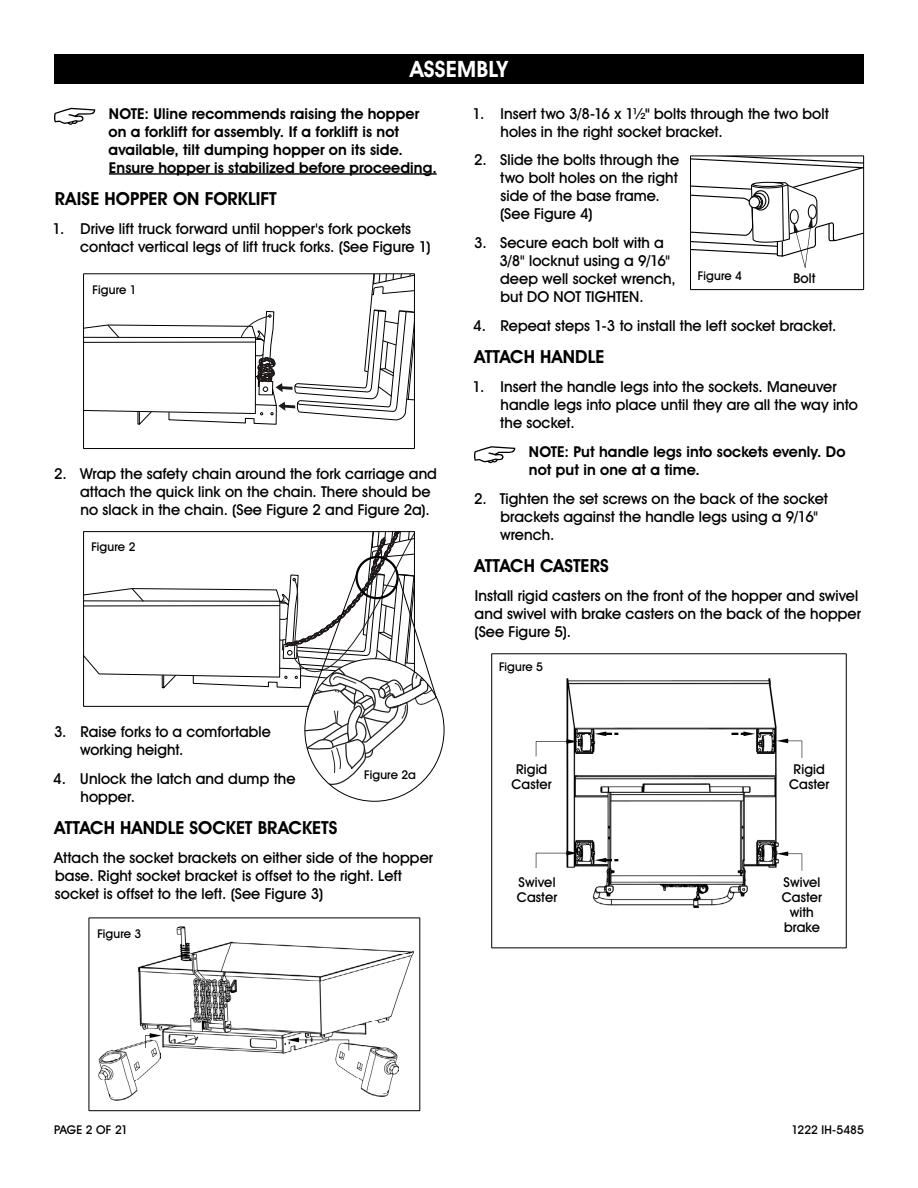
<style>
.page{position:relative;width:918px;height:1188px;background:#fff}
.page>*{position:absolute;margin:0;border:0;box-sizing:border-box;transform-origin:0 0}
.t1{font:700 22.5px "Uline Two Knine";letter-spacing:.01em;color:#fff}
.t2{font:700 18px "Uline Two Knine";letter-spacing:.005em;color:#000}
.t3{font:15px/18px "Uline Two Knine";letter-spacing:.005em;color:#000}
.t4{font:700 15px/18px "Uline Two Knine";letter-spacing:.005em;color:#000}
.t5{font:13.5px/15px "Uline Two Knine";letter-spacing:.01em;color:#000;text-align:center}
.t6{font:12px "Uline Two Knine";letter-spacing:.005em;color:#000}
.s1{font-weight:700}
</style>
<div class="page">
<div style="left:54px;top:54px;width:810px;height:30px;background:#000"></div>
<hr style="left:109px;top:173px;width:328px;height:2px;background:#000">
<svg style="left:54px;top:108px;width:41px;height:17px"></svg>
<svg style="left:474px;top:446px;width:41px;height:17px"></svg>
<svg style="left:85px;top:275px;width:328px;height:150px"></svg>
<div style="left:83px;top:273px;width:332px;height:176px;border:1px solid #000"></div>
<img style="left:138px;top:926px;width:276px;height:128px">
<img style="left:335px;top:1043px;width:63px;height:53px">
<svg style="left:377px;top:1089px;width:11px;height:5px"></svg>
<img style="left:99px;top:1039px;width:62px;height:62px">
<svg style="left:287px;top:1038px;width:62px;height:13px"></svg>
<svg style="left:145px;top:1033px;width:17px;height:15px"></svg>
<svg style="left:110px;top:1093px;width:12px;height:6px"></svg>
<div style="left:89px;top:918px;width:331px;height:193px;border:1px solid #000"></div>
<svg style="left:692px;top:158px;width:170px;height:110px"></svg>
<div style="left:690px;top:156px;width:174px;height:134px;border:1px solid #000"></div>
<svg style="left:84px;top:532px;width:360px;height:269px"></svg>
<img style="left:566px;top:678px;width:213px;height:230px">
<svg style="left:731px;top:732px;width:24px;height:4px"></svg>
<svg style="left:536px;top:739px;width:42px;height:17px"></svg>
<svg style="left:536px;top:851px;width:42px;height:17px"></svg>
<svg style="left:777px;top:739px;width:25px;height:19px"></svg>
<svg style="left:777px;top:851px;width:25px;height:20px"></svg>
<svg style="left:595px;top:732px;width:23px;height:4px"></svg>
<svg style="left:595px;top:858px;width:23px;height:4px"></svg>
<hr style="left:585px;top:734px;width:3px;height:16px;background:#fff">
<svg style="left:766px;top:735px;width:2px;height:16px"></svg>
<svg style="left:766px;top:845px;width:2px;height:16px"></svg>
<svg style="left:586px;top:845px;width:2px;height:16px"></svg>
<div style="left:491px;top:653px;width:356px;height:295px;border:1px solid #000"></div>
<h1 class="t1" style="left:410px;top:56px;width:99px">ASSEMBLY</h1>
<p class="t4" style="left:108px;top:104px;width:330px">NOTE: Uline recommends raising the hopper on a forklift for assembly. If a forklift is not available, tilt dumping hopper on its side.<br>Ensure hopper is stabilized before proceeding.</p>
<p class="t2" style="left:55px;top:188px;width:224px">RAISE HOPPER ON FORKLIFT</p>
<p class="t3" style="left:80px;top:219px;width:352px;text-indent:-28px">1. Drive lift truck forward until hopper's fork pockets contact vertical legs of lift truck forks. (See Figure 1)</p>
<p class="t3" style="left:501px;top:104px;width:330px;text-indent:-28px">1. Insert two 3/8-16 x 1½<span class="s1">"</span> bolts through the two bolt holes in the right socket bracket.</p>
<p class="t3" style="left:500px;top:151px;width:181px;text-indent:-26px">2. Slide the bolts through the two bolt holes on the right side of the base frame. (See Figure 4)</p>
<p class="t3" style="left:500px;top:234px;width:178px;text-indent:-26px">3. Secure each bolt with a<br>3/8" locknut using a 9/16" deep well socket wrench, but DO NOT TIGHTEN.</p>
<p class="t3" style="left:473px;top:316px;width:365px">4. Repeat steps 1-3 to install the left socket bracket.</p>
<p class="t2" style="left:474px;top:346px;width:132px">ATTACH HANDLE</p>
<p class="t3" style="left:500px;top:378px;width:359px;text-indent:-28px">1. Insert the handle legs into the sockets. Maneuver handle legs into place until they are all the way into the socket.</p>
<p class="t4" style="left:529px;top:442px;width:318px">NOTE: Put handle legs into sockets evenly. Do not put in one at a time.</p>
<p class="t3" style="left:500px;top:489px;width:329px;text-indent:-26px">2. Tighten the set screws on the back of the socket brackets against the handle legs using a 9/16" wrench.</p>
<p class="t2" style="left:474px;top:555px;width:136px">ATTACH CASTERS</p>
<p class="t3" style="left:475px;top:586px;width:388px">Install rigid casters on the front of the hopper and swivel and swivel with brake casters on the back of the hopper (See Figure 5).</p>
<p class="t6" style="left:698px;top:268px;width:46px">Figure 4</p>
<p class="t5" style="left:794px;top:270px;width:24px">Bolt</p>
<p class="t6" style="left:93px;top:282px;width:46px">Figure 1</p>
<p class="t3" style="left:80px;top:464px;width:358px;text-indent:-26px">2. Wrap the safety chain around the fork carriage and attach the quick link on the chain. There should be no slack in the chain. (See Figure 2 and Figure 2a).</p>
<p class="t6" style="left:91px;top:539px;width:46px">Figure 2</p>
<p class="t3" style="left:80px;top:723px;width:192px;text-indent:-26px">3. Raise forks to a comfortable working height.</p>
<p class="t3" style="left:81px;top:770px;width:217px;text-indent:-27px">4. Unlock the latch and dump the hopper.</p>
<p class="t2" style="left:54px;top:817px;width:284px">ATTACH HANDLE SOCKET BRACKETS</p>
<p class="t3" style="left:54px;top:849px;width:381px">Attach the socket brackets on either side of the hopper base. Right socket bracket is offset to the right. Left socket is offset to the left. (See Figure 3)</p>
<p class="t6" style="left:364px;top:767px;width:53px">Figure 2a</p>
<p class="t6" style="left:97px;top:926px;width:46px">Figure 3</p>
<p class="t6" style="left:499px;top:660px;width:46px">Figure 5</p>
<p class="t5" style="left:511px;top:761px;width:42px">Rigid<br>Caster</p>
<p class="t5" style="left:789px;top:761px;width:42px">Rigid<br>Caster</p>
<p class="t5" style="left:517px;top:874px;width:42px;text-align:left">Swivel<br>Caster</p>
<p class="t5" style="left:782px;top:874px;width:42px">Swivel<br>Caster with brake</p>
<p class="t6" style="left:54px;top:1122px;width:76px">PAGE 2 OF 21</p>
<p class="t6" style="left:792px;top:1122px;width:74px">1222 IH-5485</p>
</div>
